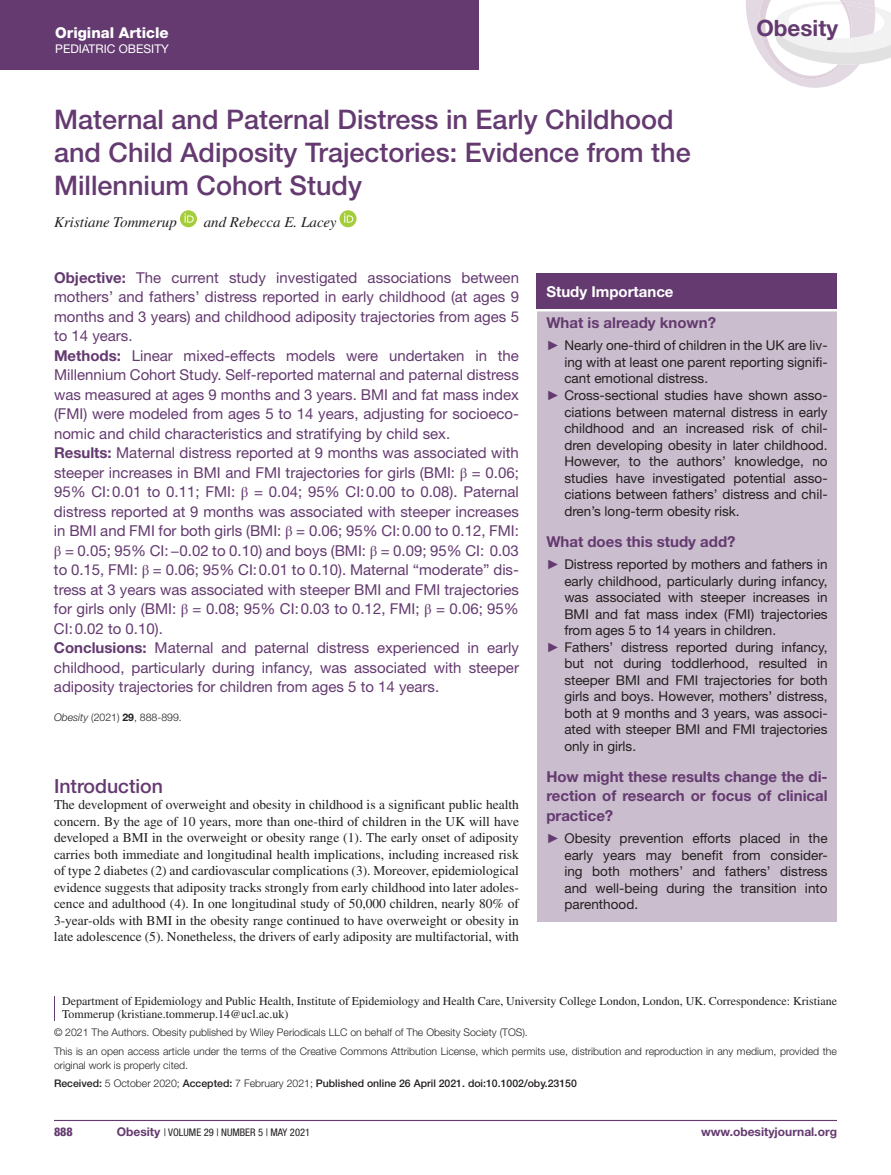
<style>
.page{position:relative;width:891px;height:1175px;background:#fff}
.page>*{position:absolute;margin:0;border:0;box-sizing:border-box;transform-origin:0 0}
.t1{font:500 27px/33px "Helvetica Neue LT Std";color:#643a70}
.t2{font:700 22.5px "Helvetica Neue";color:#643a70}
.t3{font:500 19.5px "Helvetica Neue LT Std";color:#643a70}
.t4{font:15px/19.5px "Helvetica Neue LT Std";color:#643a70}
.t5{font:700 15px/19.5px "Helvetica Neue LT Std";color:#643a70;text-align:justify}
.t6{font:italic 15px "Times LT Std";color:#231f20}
.t7{font:800 15px "Helvetica Neue LT Std";color:#fff}
.t8{font:700 15px "Helvetica Neue LT Std";color:#fff}
.t9{font:13.5px/16.5px "Helvetica Neue LT Std";color:#231f20;text-align:justify}
.t10{font:13.5px/16.5px "Times LT Std";color:#231f20;text-align:justify}
.t11{font:12px/13.5px "Times LT Std";color:#231f20}
.t12{font:700 12px "Helvetica Neue LT Std";color:#643a70}
.t13{font:12px "Helvetica Neue LT Std";color:#fff}
.t14{font:800 condensed 12px "Helvetica Neue LT Std";color:#643a70}
.t15{font:300 10.5px/18.9px "Helvetica Neue LT Std";color:#231f20}
.t16{font:500 10.5px/18.6px "Helvetica Neue LT Std";color:#231f20}
.t17{font:condensed 10.5px "Helvetica Neue LT Std";color:#231f20}
.s1{font-weight:700}
.s2{font-family:"STIX"}
.s3{font-style:italic}
.s4{font-family:"Times New Roman PSMT unicode";color:#643a70}
.s5{font-weight:300}
.s6{font-weight:700;font-stretch:normal;font-size:12px;color:#643a70}
</style>
<div class="page">
<hr style="left:54px;top:1119px;width:783px;height:2px;background:#643a70">
<div style="left:0;top:0;width:478px;height:69px;background:#643a70"></div>
<svg style="left:746px;top:0;width:145px;height:88px"></svg>
<div style="left:180px;top:210px;width:17px;height:17px;background:#a5cd39;border-radius:50%"></div>
<svg style="left:184px;top:213px;width:10px;height:10px"></svg>
<div style="left:340px;top:210px;width:17px;height:17px;background:#a5cd39;border-radius:50%"></div>
<svg style="left:344px;top:213px;width:9px;height:10px"></svg>
<svg style="left:54px;top:996px;width:1px;height:25px"></svg>
<div style="left:537px;top:273px;width:300px;height:649px;background:#cabdcd"></div>
<div style="left:537px;top:273px;width:300px;height:36px;background:#643a70"></div>
<hr style="left:537px;top:309px;width:300px;height:2px;background:#fff">
<p class="t7" style="left:55px;top:23px;width:115px">Original Article</p>
<p class="t13" style="left:55px;top:41px;width:115px">PEDIATRIC OBESITY</p>
<h1 class="t1" style="left:54px;top:103px;width:638px">Maternal and Paternal Distress in Early Childhood and Child Adiposity Trajectories: Evidence from the<br>Millennium Cohort Study</h1>
<p class="t6" style="left:54px;top:214px;width:124px">Kristiane Tommerup</p>
<p class="t6" style="left:204px;top:214px;width:134px">and Rebecca E. Lacey</p>
<h2 class="t2" style="left:756px;top:14px;width:83px">Obesity</h2>
<p class="t4" style="left:54px;top:267px;width:467px"><span class="s1">Objective:</span> The current study investigated associations between mothers’ and fathers’ distress reported in early childhood (at ages 9 months and 3 years) and childhood adiposity trajectories from ages 5 to 14 years.<br><span class="s1">Methods:</span> Linear mixed-effects models were undertaken in the Millennium Cohort Study. Self-reported maternal and paternal distress was measured at ages 9 months and 3 years. BMI and fat mass index (FMI) were modeled from ages 5 to 14 years, adjusting for socioeco&shy;nomic and child characteristics and stratifying by child sex.<br><span class="s1">Results:</span> Maternal distress reported at 9 months was associated with steeper increases in BMI and FMI trajectories for girls (BMI: <span class="s2">β</span> = 0.06; 95% CI:0.01 to 0.11; FMI: <span class="s2">β</span> = 0.04; 95% CI:0.00 to 0.08). Paternal distress reported at 9 months was associated with steeper increases in BMI and FMI for both girls (BMI: <span class="s2">β</span> = 0.06; 95% CI:0.00 to 0.12, FMI: <span class="s2">β</span> = 0.05; 95% CI:−0.02 to 0.10) and boys (BMI: <span class="s2">β</span> = 0.09; 95% CI: 0.03 to 0.15, FMI: <span class="s2">β</span> = 0.06; 95% CI:0.01 to 0.10). Maternal “moderate” dis&shy;tress at 3 years was associated with steeper BMI and FMI trajectories for girls only (BMI: <span class="s2">β</span> = 0.08; 95% CI:0.03 to 0.12, FMI; <span class="s2">β</span> = 0.06; 95% CI:0.02 to 0.10).<br><span class="s1">Conclusions:</span> Maternal and paternal distress experienced in early childhood, particularly during infancy, was associated with steeper adiposity trajectories for children from ages 5 to 14 years.</p>
<p class="t15" style="left:54px;top:707px;width:129px"><span class="s3">Obesity</span> (2021) <span class="s1">29</span>, 888-899.</p>
<h3 class="t3" style="left:54px;top:774px;width:111px">Introduction</h3>
<p class="t10" style="left:54px;top:796px;width:467px">The development of overweight and obesity in childhood is a significant public health concern. By the age of 10 years, more than one-third of children in the UK will have developed a BMI in the overweight or obesity range (1). The early onset of adiposity carries both immediate and longitudinal health implications, including increased risk of type 2 diabetes (2) and cardiovascular complications (3). Moreover, epidemiological evidence suggests that adiposity tracks strongly from early childhood into later adoles&shy;cence and adulthood (4). In one longitudinal study of 50,000 children, nearly 80% of 3-year-olds with BMI in the obesity range continued to have overweight or obesity in late adolescence (5). Nonetheless, the drivers of early adiposity are multifactorial, with</p>
<p class="t8" style="left:546px;top:282px;width:129px">Study Importance</p>
<p class="t5" style="left:546px;top:312px;width:171px">What is already known?</p>
<p class="t9" style="left:546px;top:337px;width:283px"><span class="s4">►</span> Nearly one-third of children in the UK are liv-</p>
<p class="t9" style="left:564px;top:354px;width:265px">ing with at least one parent reporting signifi-</p>
<p class="t9" style="left:564px;top:370px;width:145px">cant emotional distress.</p>
<p class="t9" style="left:546px;top:387px;width:283px"><span class="s4">►</span> Cross-sectional studies have shown asso-</p>
<p class="t9" style="left:564px;top:403px;width:265px">ciations between maternal distress in early</p>
<p class="t9" style="left:564px;top:420px;width:265px">childhood and an increased risk of chil-</p>
<p class="t9" style="left:564px;top:436px;width:265px">dren developing obesity in later childhood.</p>
<p class="t9" style="left:564px;top:453px;width:265px">However, to the authors’ knowledge, no</p>
<p class="t9" style="left:564px;top:469px;width:265px">studies have investigated potential asso-</p>
<p class="t9" style="left:564px;top:486px;width:265px">ciations between fathers’ distress and chil-</p>
<p class="t9" style="left:564px;top:502px;width:177px">dren’s long-term obesity risk.</p>
<p class="t5" style="left:546px;top:531px;width:191px">What does this study add?</p>
<p class="t9" style="left:546px;top:556px;width:283px"><span class="s4">►</span> Distress reported by mothers and fathers in</p>
<p class="t9" style="left:564px;top:572px;width:265px">early childhood, particularly during infancy,</p>
<p class="t9" style="left:564px;top:589px;width:265px">was associated with steeper increases in</p>
<p class="t9" style="left:564px;top:605px;width:265px">BMI and fat mass index (FMI) trajectories</p>
<p class="t9" style="left:564px;top:622px;width:213px">from ages 5 to 14 years in children.</p>
<p class="t9" style="left:546px;top:638px;width:283px"><span class="s4">►</span> Fathers’ distress reported during infancy,</p>
<p class="t9" style="left:564px;top:655px;width:265px">but not during toddlerhood, resulted in</p>
<p class="t9" style="left:564px;top:671px;width:265px">steeper BMI and FMI trajectories for both</p>
<p class="t9" style="left:564px;top:688px;width:265px">girls and boys. However, mothers’ distress,</p>
<p class="t9" style="left:564px;top:704px;width:265px">both at 9 months and 3 years, was associ-</p>
<p class="t9" style="left:564px;top:721px;width:265px">ated with steeper BMI and FMI trajectories</p>
<p class="t9" style="left:564px;top:737px;width:73px">only in girls.</p>
<p class="t5" style="left:546px;top:766px;width:283px">How might these results change the di&shy;rection of research or focus of clinical practice?</p>
<p class="t9" style="left:564px;top:830px;width:265px;text-indent:-18px"><span class="s4">►</span> Obesity prevention efforts placed in the early years may benefit from consider&shy;ing both mothers’ and fathers’ distress and well-being during the transition into parenthood.</p>
<p class="t11" style="left:62px;top:994px;width:776px">Department of Epidemiology and Public Health, Institute of Epidemiology and Health Care, University College London, London, UK. Correspondence: Kristiane<br>Tommerup (kristiane.tommerup.14@ucl.ac.uk)</p>
<p class="t15" style="left:54px;top:1022px;width:785px">© 2021 The Authors. Obesity published by Wiley Periodicals LLC on behalf of The Obesity Society (TOS).<br>This is an open access article under the terms of the Creative Commons Attribution License, which permits use, distribution and reproduction in any medium, provided the</p>
<p class="t16" style="left:54px;top:1055px;width:524px"><span class="s5">original work is properly cited.<br></span>Received: <span class="s5">5 October 2020;</span> Accepted: <span class="s5">7 February 2021;</span> Published online 26 April 2021. doi:10.1002/oby.23150</p>
<p class="t14" style="left:54px;top:1124px;width:20px">888</p>
<p class="t17" style="left:117px;top:1126px;width:195px"><span class="s6">Obesity</span> | VOLUME 29 | NUMBER 5 | MAY 2021</p>
<p class="t12" style="left:701px;top:1124px;width:137px">www.obesityjournal.org</p>
</div>
